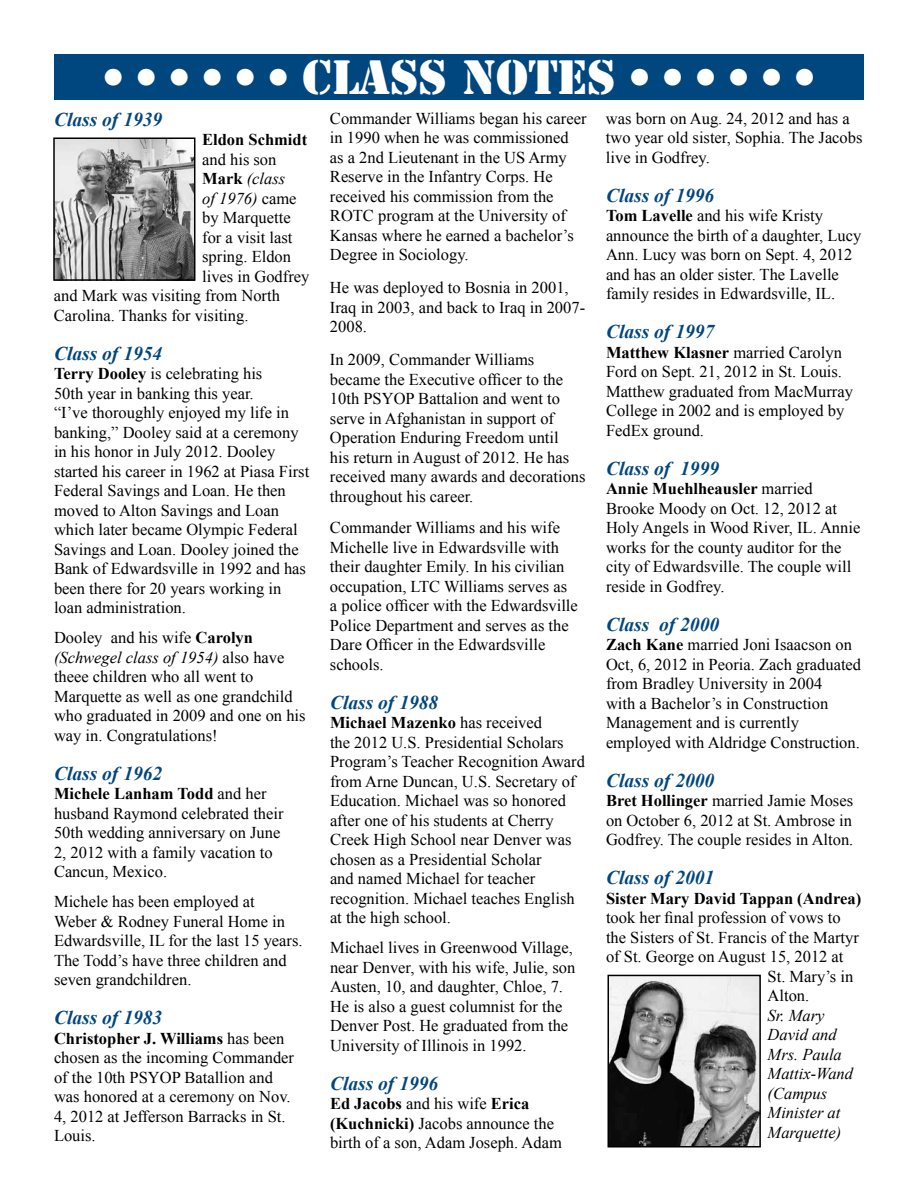
<style>
.page{position:relative;width:918px;height:1188px;background:#fff}
.page>*{position:absolute;margin:0;border:0;box-sizing:border-box;transform-origin:0 0}
.t1{font:45px "Stencil Std";color:#fff}
.t2{font:italic 700 19.5px "Times New Roman";color:#00467f}
.t3{font:16.5px/19.5px "Times New Roman";color:#000}
.t4{font:italic 16.5px/19.5px "Times New Roman";color:#000}
.t5{font:700 16.5px "Times New Roman";color:#000}
.s1{font-weight:700;font-style:normal}
.s2{font-style:normal}
.s3{font-weight:700}
.s4{font-style:italic}
</style>
<div class="page">
<div style="left:54px;top:54px;width:810px;height:45px;background:#00467f"></div>
<img style="left:56px;top:140px;width:136px;height:138px">
<div style="left:53px;top:137px;width:142px;height:144px;border:2px solid #000"></div>
<img style="left:611px;top:978px;width:147px;height:167px">
<div style="left:608px;top:975px;width:153px;height:173px;border:2px solid #000"></div>
<h1 class="t1" style="left:104px;top:48px;width:711px">• • • • • • CLASS NOTES • • • • • •</h1>
<p class="t2" style="left:54px;top:105px;width:110px">Class of 1939</p>
<p class="t5" style="left:202px;top:128px;width:106px">Eldon Schmidt</p>
<p class="t3" style="left:202px;top:149px;width:76px">and his son</p>
<p class="t4" style="left:202px;top:168px;width:84px"><span class="s1">Mark</span> (class</p>
<p class="t4" style="left:202px;top:188px;width:96px">of 1976) <span class="s2">came</span></p>
<p class="t3" style="left:202px;top:208px;width:90px">by Marquette</p>
<p class="t3" style="left:202px;top:227px;width:92px">for a visit last</p>
<p class="t3" style="left:202px;top:247px;width:90px">spring. Eldon</p>
<p class="t3" style="left:202px;top:266px;width:109px">lives in Godfrey</p>
<p class="t3" style="left:54px;top:286px;width:227px">and Mark was visiting from North</p>
<p class="t3" style="left:54px;top:305px;width:196px">Carolina. Thanks for visiting.</p>
<p class="t2" style="left:54px;top:339px;width:110px">Class of 1954</p>
<p class="t3" style="left:54px;top:364px;width:257px"><span class="s3">Terry Dooley</span> is celebrating his<br>50th year in banking this year.<br>“I’ve thoroughly enjoyed my life in banking,” Dooley said at a ceremony in his honor in July 2012. Dooley started his career in 1962 at Piasa First Federal Savings and Loan. He then moved to Alton Savings and Loan which later became Olympic Federal Savings and Loan. Dooley joined the Bank of Edwardsville in 1992 and has been there for 20 years working in loan administration.</p>
<p class="t3" style="left:54px;top:628px;width:253px">Dooley and his wife <span class="s3">Carolyn </span><span class="s4">(Schwegel class of 1954)</span> also have theee children who all went to<br>Marquette as well as one grandchild who graduated in 2009 and one on his way in. Congratulations!</p>
<p class="t2" style="left:54px;top:759px;width:110px">Class of 1962</p>
<p class="t3" style="left:54px;top:784px;width:231px"><span class="s3">Michele Lanham Todd</span> and her husband Raymond celebrated their<br>50th wedding anniversary on June<br>2, 2012 with a family vacation to<br>Cancun, Mexico.</p>
<p class="t3" style="left:54px;top:892px;width:250px">Michele has been employed at<br>Weber &amp; Rodney Funeral Home in<br>Edwardsville, IL for the last 15 years.<br>The Todd’s have three children and seven grandchildren.</p>
<p class="t2" style="left:54px;top:1004px;width:110px">Class of 1983</p>
<p class="t3" style="left:54px;top:1028px;width:242px"><span class="s3">Christopher J. Williams</span> has been chosen as the incoming Commander of the 10th PSYOP Batallion and was honored at a ceremony on Nov.<br>4, 2012 at Jefferson Barracks in St.<br>Louis.</p>
<p class="t3" style="left:606px;top:108px;width:258px">was born on Aug. 24, 2012 and has a two year old sister, Sophia. The Jacobs live in Godfrey.</p>
<p class="t2" style="left:606px;top:182px;width:110px">Class of 1996</p>
<p class="t3" style="left:606px;top:206px;width:257px"><span class="s3">Tom Lavelle</span> and his wife Kristy announce the birth of a daughter, Lucy Ann. Lucy was born on Sept. 4, 2012 and has an older sister. The Lavelle family resides in Edwardsville, IL.</p>
<p class="t2" style="left:606px;top:318px;width:110px">Class of 1997</p>
<p class="t3" style="left:606px;top:342px;width:248px"><span class="s3">Matthew Klasner</span> married Carolyn<br>Ford on Sept. 21, 2012 in St. Louis.<br>Matthew graduated from MacMurray<br>College in 2002 and is employed by<br>FedEx ground.</p>
<p class="t2" style="left:606px;top:455px;width:115px">Class of 1999</p>
<p class="t3" style="left:606px;top:479px;width:256px"><span class="s3">Annie Muehlheausler</span> married<br>Brooke Moody on Oct. 12, 2012 at<br>Holy Angels in Wood River, IL. Annie works for the county auditor for the city of Edwardsville. The couple will reside in Godfrey.</p>
<p class="t2" style="left:606px;top:611px;width:115px">Class of 2000</p>
<p class="t3" style="left:606px;top:635px;width:257px"><span class="s3">Zach Kane</span> married Joni Isaacson on Oct, 6, 2012 in Peoria. Zach graduated from Bradley University in 2004<br>with a Bachelor’s in Construction Management and is currently employed with Aldridge Construction.</p>
<p class="t2" style="left:606px;top:767px;width:110px">Class of 2000</p>
<p class="t3" style="left:606px;top:791px;width:249px;text-align:justify"><span class="s3">Bret Hollinger</span> married Jamie Moses on October 6, 2012 at St. Ambrose in Godfrey. The couple resides in Alton.</p>
<p class="t2" style="left:606px;top:864px;width:110px">Class of 2001</p>
<p class="t5" style="left:606px;top:887px;width:257px">Sister Mary David Tappan (Andrea)</p>
<p class="t3" style="left:606px;top:908px;width:236px">took her final profession of vows to</p>
<p class="t3" style="left:606px;top:927px;width:254px">the Sisters of St. Francis of the Martyr</p>
<p class="t3" style="left:606px;top:947px;width:239px">of St. George on August 15, 2012 at</p>
<p class="t3" style="left:768px;top:966px;width:87px">St. Mary’s in</p>
<p class="t3" style="left:768px;top:986px;width:43px">Alton.</p>
<p class="t4" style="left:768px;top:1005px;width:87px">Sr. Mary<br>David and<br>Mrs. Paula<br>Mattix-Wand (Campus<br>Minister at<br>Marquette)</p>
<p class="t3" style="left:330px;top:108px;width:258px">Commander Williams began his career in 1990 when he was commissioned as a 2nd Lieutenant in the US Army<br>Reserve in the Infantry Corps. He received his commission from the<br>ROTC program at the University of<br>Kansas where he earned a bachelor’s<br>Degree in Sociology.</p>
<p class="t3" style="left:330px;top:278px;width:257px">He was deployed to Bosnia in 2001,<br>Iraq in 2003, and back to Iraq in 2007-<br>2008.</p>
<p class="t3" style="left:330px;top:350px;width:257px">In 2009, Commander Williams became the Executive officer to the<br>10th PSYOP Battalion and went to serve in Afghanistan in support of<br>Operation Enduring Freedom until<br>his return in August of 2012. He has received many awards and decorations throughout his career.</p>
<p class="t3" style="left:330px;top:518px;width:249px">Commander Williams and his wife<br>Michelle live in Edwardsville with their daughter Emily. In his civilian occupation, LTC Williams serves as a police officer with the Edwardsville<br>Police Department and serves as the<br>Dare Officer in the Edwardsville schools.</p>
<p class="t2" style="left:330px;top:689px;width:110px">Class of 1988</p>
<p class="t3" style="left:330px;top:713px;width:256px"><span class="s3">Michael Mazenko</span> has received<br>the 2012 U.S. Presidential Scholars<br>Program’s Teacher Recognition Award from Arne Duncan, U.S. Secretary of<br>Education. Michael was so honored after one of his students at Cherry<br>Creek High School near Denver was chosen as a Presidential Scholar<br>and named Michael for teacher recognition. Michael teaches English at the high school.</p>
<p class="t3" style="left:330px;top:938px;width:247px">Michael lives in Greenwood Village, near Denver, with his wife, Julie, son Austen, 10, and daughter, Chloe, 7.<br>He is also a guest columnist for the Denver Post. He graduated from the University of Illinois in 1992.</p>
<p class="t2" style="left:330px;top:1070px;width:110px">Class of 1996</p>
<p class="t3" style="left:330px;top:1094px;width:233px"><span class="s3">Ed Jacobs</span> and his wife <span class="s3">Erica (Kuchnicki)</span> Jacobs announce the birth of a son, Adam Joseph. Adam</p>
</div>
